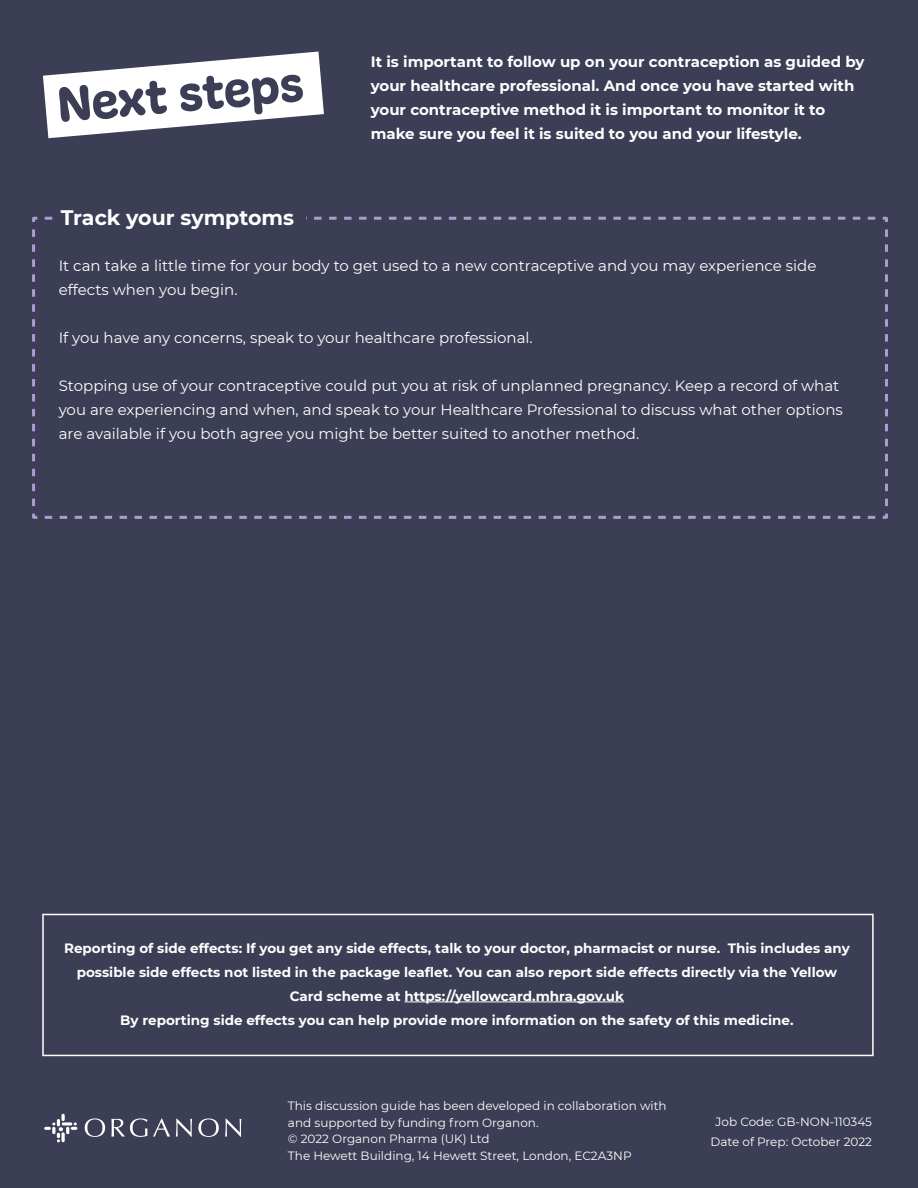
<style>
.page{position:relative;width:918px;height:1188px;background:#3b3e54}
.page>*{position:absolute;margin:0;border:0;box-sizing:border-box;transform-origin:0 0}
.t1{font:52.5px "Freude";color:#3b3e54}
.t2{font:700 21px "Montserrat";color:#fff}
.t3{font:15px/24px "Montserrat";color:#fff}
.t4{font:700 15px/24px "Montserrat";color:#fff}
.t5{font:700 13.5px/24px "Montserrat";color:#fff;text-align:center}
.t6{font:12px/16.5px "Montserrat";color:#fff}
</style>
<div class="page">
<svg style="left:43px;top:52px;width:281px;height:86px"></svg>
<svg style="left:85px;top:1118px;width:20px;height:19px"></svg>
<svg style="left:111px;top:1118px;width:59px;height:19px"></svg>
<svg style="left:176px;top:1118px;width:16px;height:19px"></svg>
<svg style="left:198px;top:1118px;width:21px;height:19px"></svg>
<svg style="left:225px;top:1118px;width:16px;height:19px"></svg>
<svg style="left:44px;top:1114px;width:33px;height:28px"></svg>
<svg style="left:32px;top:216px;width:856px;height:303px"></svg>
<div style="left:58px;top:199px;width:247px;height:34px;background:#3b3e54"></div>
<svg style="left:42px;top:914px;width:832px;height:142px"></svg>
<h1 class="t1" style="left:55px;top:73px;width:248px;rotate:-5deg">Next steps</h1>
<p class="t4" style="left:371px;top:49px;width:495px">It is important to follow up on your contraception as guided by your healthcare professional. And once you have started with your contraceptive method it is important to monitor it to make sure you feel it is suited to you and your lifestyle.</p>
<h2 class="t2" style="left:61px;top:202px;width:235px">Track your symptoms</h2>
<p class="t3" style="left:59px;top:253px;width:759px">It can take a little time for your body to get used to a new contraceptive and you may experience side effects when you begin.</p>
<p class="t3" style="left:59px;top:325px;width:475px">If you have any concerns, speak to your healthcare professional.</p>
<p class="t3" style="left:59px;top:373px;width:786px">Stopping use of your contraceptive could put you at risk of unplanned pregnancy. Keep a record of what you are experiencing and when, and speak to your Healthcare Professional to discuss what other options are available if you both agree you might be better suited to another method.</p>
<p class="t5" style="left:64px;top:935px;width:787px">Reporting of side effects: If you get any side effects, talk to your doctor, pharmacist or nurse. This includes any possible side effects not listed in the package leaflet. You can also report side effects directly via the Yellow Card scheme at https://yellowcard.mhra.gov.uk<br>By reporting side effects you can help provide more information on the safety of this medicine.</p>
<p class="t6" style="left:288px;top:1097px;width:380px">This discussion guide has been developed in collaboration with and supported by funding from Organon.<br>© 2022 Organon Pharma (UK) Ltd<br>The Hewett Building, 14 Hewett Street, London, EC2A3NP</p>
<p class="t6" style="left:711px;top:1112px;width:163px;line-height:19.5px;text-align:center">Job Code: GB-NON-110345<br>Date of Prep: October 2022</p>
</div>
